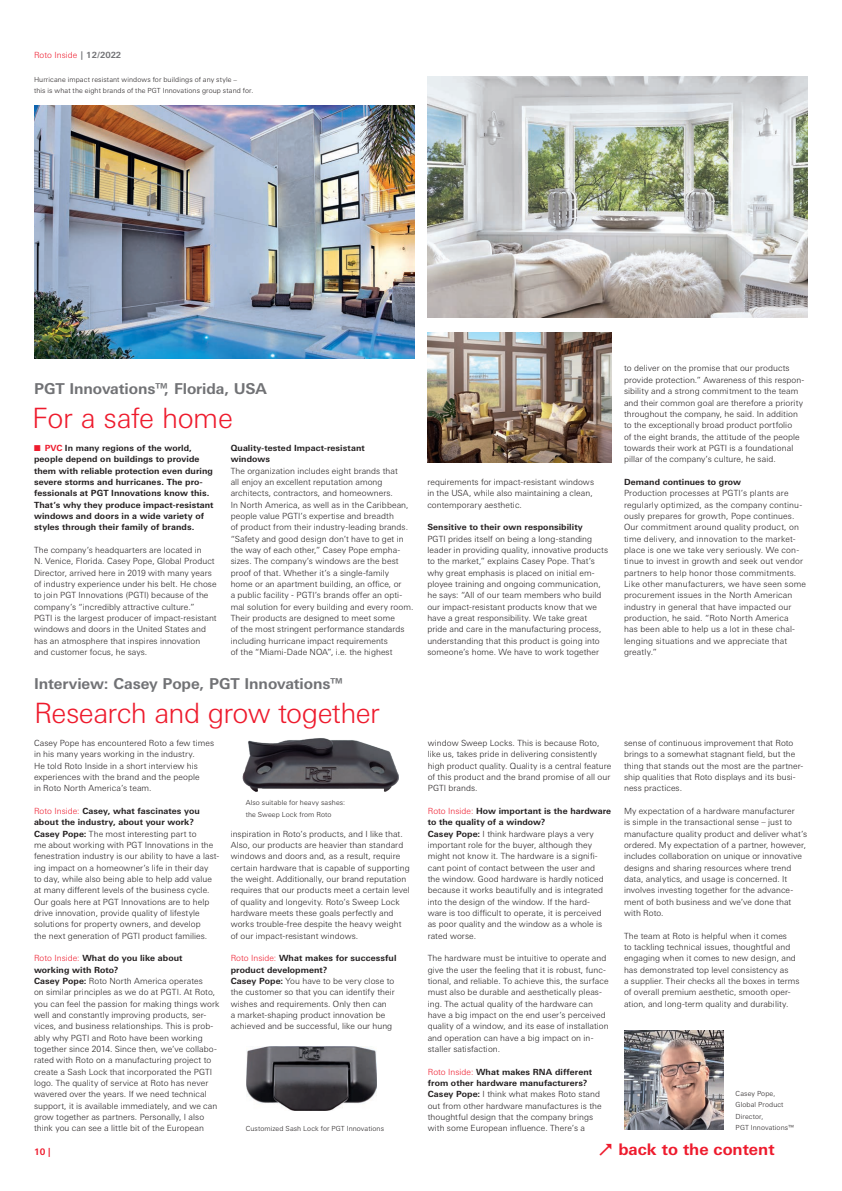
<style>
.page{position:relative;width:842px;height:1191px;background:#fff}
.page>*{position:absolute;margin:0;border:0;box-sizing:border-box;transform-origin:0 0}
.t1{font:300 28px "Univers Next W1 G";letter-spacing:-.02em;color:#ee1b2d}
.t2{font:700 16px "Univers Next W1 G";color:#ee1b2d}
.t3{font:700 15px "Univers Next W1 G";letter-spacing:-.005em;color:#717275}
.t4{font:700 9px "Univers Next W1 G";color:#ee1b2d}
.t5{font:300 8.5px/11.3px "Univers Next W1 G";letter-spacing:.01em;color:#231f20}
.t6{font:700 8.5px/11.3px "Univers Next W1 G";letter-spacing:.01em;color:#231f20}
.t7{font:300 8.5px "Univers Next W1 G";color:#ee1b2d}
.t8{font:300 7px/11.3px "Univers Next W1 G";letter-spacing:.015em;color:#231f20}
.s1{font-weight:700;color:#717275}
.s2{color:#ee1b2d}
.s3{font-weight:700}
</style>
<div class="page">
<img style="left:428px;top:332px;width:183px;height:131px">
<img style="left:34px;top:106px;width:381px;height:252px">
<img style="left:247px;top:1047px;width:129px;height:63px">
<img style="left:242px;top:738px;width:156px;height:54px">
<img style="left:428px;top:77px;width:380px;height:240px">
<img style="left:624px;top:1030px;width:99px;height:99px">
<p class="t7" style="left:34px;top:50px;width:89px">Roto Inside <span class="s1">| 12/2022</span></p>
<p class="t8" style="left:34px;top:74px;width:221px">Hurricane impact resistant windows for buildings of any style –<br>this is what the eight brands of the PGT Innovations group stand for.</p>
<h3 class="t3" style="left:34px;top:380px;width:234px">PGT Innovations™, Florida, USA</h3>
<h1 class="t1" style="left:32px;top:402px;width:202px">For a safe home</h1>
<p class="t6" style="left:34px;top:442px;width:181px"><span class="s2">■ PVC</span> In many regions of the world, people depend on buildings to provide them with reliable protection even during severe storms and hurricanes. The pro&shy;fessionals at PGT Innovations know this.<br>That’s why they produce impact-resistant windows and doors in a wide variety of styles through their family of brands.</p>
<p class="t5" style="left:34px;top:544px;width:184px">The company’s headquarters are located in<br>N. Venice, Florida. Casey Pope, Global Product Director, arrived here in 2019 with many years of industry experience under his belt. He chose to join PGT Innovations (PGTI) because of the company’s “incredibly attractive culture.”<br>PGTI is the largest producer of impact-resistant windows and doors in the United States and has an atmosphere that inspires innovation and customer focus, he says.</p>
<p class="t6" style="left:231px;top:442px;width:136px">Quality-tested Impact-resistant windows</p>
<p class="t5" style="left:231px;top:465px;width:184px">The organization includes eight brands that<br>all enjoy an excellent reputation among architects, contractors, and homeowners.<br>In North America, as well as in the Caribbean, people value PGTI’s expertise and breadth<br>of product from their industry-leading brands. “Safety and good design don’t have to get in the way of each other,” Casey Pope empha&shy;sizes. The company’s windows are the best proof of that. Whether it’s a single-family home or an apartment building, an office, or<br>a public facility - PGTI’s brands offer an opti&shy;mal solution for every building and every room.<br>Their products are designed to meet some<br>of the most stringent performance standards including hurricane impact requirements<br>of the “Miami-Dade NOA”, i.e. the highest</p>
<p class="t5" style="left:427px;top:476px;width:168px">requirements for impact-resistant windows in the USA, while also maintaining a clean, contemporary aesthetic.</p>
<p class="t6" style="left:427px;top:521px;width:157px">Sensitive to their own responsibility</p>
<p class="t5" style="left:427px;top:533px;width:182px">PGTI prides itself on being a long-standing leader in providing quality, innovative products to the market,” explains Casey Pope. That’s why great emphasis is placed on initial em&shy;ployee training and ongoing communication, he says: “All of our team members who build our impact-resistant products know that we have a great responsibility. We take great pride and care in the manufacturing process, understanding that this product is going into someone’s home. We have to work together</p>
<h3 class="t3" style="left:34px;top:675px;width:311px">Interview: Casey Pope, PGT Innovations™</h3>
<h1 class="t1" style="left:34px;top:697px;width:347px">Research and grow together</h1>
<p class="t5" style="left:34px;top:737px;width:182px">Casey Pope has encountered Roto a few times in his many years working in the industry.<br>He told Roto Inside in a short interview his experiences with the brand and the people<br>in Roto North America’s team.</p>
<p class="t5" style="left:34px;top:805px;width:187px"><span class="s2">Roto Inside:</span> <span class="s3">Casey, what fascinates you about the industry, about your work?<br>Casey Pope:</span> The most interesting part to<br>me about working with PGT Innovations in the fenestration industry is our ability to have a last&shy;ing impact on a homeowner’s life in their day<br>to day, while also being able to help add value at many different levels of the business cycle.<br>Our goals here at PGT Innovations are to help drive innovation, provide quality of lifestyle solutions for property owners, and develop<br>the next generation of PGTI product families.</p>
<p class="t5" style="left:34px;top:952px;width:187px"><span class="s2">Roto Inside:</span> <span class="s3">What do you like about working with Roto?<br>Casey Pope:</span> Roto North America operates<br>on similar principles as we do at PGTI. At Roto, you can feel the passion for making things work well and constantly improving products, ser&shy;vices, and business relationships. This is prob&shy;ably why PGTI and Roto have been working together since 2014. Since then, we’ve collabo&shy;rated with Roto on a manufacturing project to create a Sash Lock that incorporated the PGTI logo. The quality of service at Roto has never wavered over the years. If we need technical support, it is available immediately, and we can grow together as partners. Personally, I also think you can see a little bit of the European</p>
<p class="t5" style="left:428px;top:737px;width:185px">window Sweep Locks. This is because Roto, like us, takes pride in delivering consistently high product quality. Quality is a central feature of this product and the brand promise of all our PGTI brands.</p>
<p class="t5" style="left:428px;top:805px;width:185px"><span class="s2">Roto Inside:</span> <span class="s3">How important is the hardware to the quality of a window?<br>Casey Pope:</span> I think hardware plays a very important role for the buyer, although they might not know it. The hardware is a signifi&shy;cant point of contact between the user and<br>the window. Good hardware is hardly noticed because it works beautifully and is integrated into the design of the window. If the hard-<br>ware is too difficult to operate, it is perceived as poor quality and the window as a whole is rated worse.</p>
<p class="t5" style="left:428px;top:952px;width:183px">The hardware must be intuitive to operate and give the user the feeling that it is robust, func&shy;tional, and reliable. To achieve this, the surface must also be durable and aesthetically pleas&shy;ing. The actual quality of the hardware can have a big impact on the end user’s perceived quality of a window, and its ease of installation and operation can have a big impact on in&shy;staller satisfaction.</p>
<p class="t5" style="left:428px;top:1066px;width:175px"><span class="s2">Roto Inside:</span> <span class="s3">What makes RNA different from other hardware manufacturers?<br>Casey Pope:</span> I think what makes Roto stand out from other hardware manufactures is the thoughtful design that the company brings</p>
<p class="t8" style="left:246px;top:797px;width:101px">Also suitable for heavy sashes: the Sweep Lock from Roto</p>
<p class="t5" style="left:231px;top:828px;width:181px">inspiration in Roto’s products, and I like that.<br>Also, our products are heavier than standard windows and doors and, as a result, require certain hardware that is capable of supporting the weight. Additionally, our brand reputation requires that our products meet a certain level of quality and longevity. Roto’s Sweep Lock hardware meets these goals perfectly and works trouble-free despite the heavy weight of our impact-resistant windows.</p>
<p class="t5" style="left:231px;top:952px;width:167px"><span class="s2">Roto Inside:</span> <span class="s3">What makes for successful product development?<br>Casey Pope:</span> You have to be very close to the customer so that you can identify their wishes and requirements. Only then can<br>a market-shaping product innovation be achieved and be successful, like our hung</p>
<p class="t8" style="left:246px;top:1123px;width:140px">Customized Sash Lock for PGT Innovations</p>
<p class="t5" style="left:428px;top:1122px;width:159px">with some European influence. There’s a</p>
<p class="t4" style="left:34px;top:1146px;width:18px">10 |</p>
<p class="t5" style="left:624px;top:363px;width:182px">to deliver on the promise that our products provide protection.” Awareness of this respon&shy;sibility and a strong commitment to the team and their common goal are therefore a priority throughout the company, he said. In addition to the exceptionally broad product portfolio<br>of the eight brands, the attitude of the people towards their work at PGTI is a foundational pillar of the company’s culture, he said.</p>
<p class="t6" style="left:624px;top:476px;width:119px">Demand continues to grow</p>
<p class="t5" style="left:624px;top:487px;width:184px">Production processes at PGTI’s plants are regularly optimized, as the company continu&shy;ously prepares for growth, Pope continues.<br>Our commitment around quality product, on time delivery, and innovation to the market&shy;place is one we take very seriously. We con&shy;tinue to invest in growth and seek out vendor partners to help honor those commitments.<br>Like other manufacturers, we have seen some procurement issues in the North American industry in general that have impacted our production, he said. “Roto North America<br>has been able to help us a lot in these chal&shy;lenging situations and we appreciate that greatly.”</p>
<p class="t5" style="left:624px;top:737px;width:181px">sense of continuous improvement that Roto brings to a somewhat stagnant field, but the thing that stands out the most are the partner&shy;ship qualities that Roto displays and its busi&shy;ness practices.</p>
<p class="t5" style="left:624px;top:805px;width:185px">My expectation of a hardware manufacturer<br>is simple in the transactional sense – just to manufacture quality product and deliver what’s ordered. My expectation of a partner, however, includes collaboration on unique or innovative designs and sharing resources where trend data, analytics, and usage is concerned. It involves investing together for the advance&shy;ment of both business and we’ve done that with Roto.</p>
<p class="t5" style="left:624px;top:930px;width:177px">The team at Roto is helpful when it comes<br>to tackling technical issues, thoughtful and engaging when it comes to new design, and has demonstrated top level consistency as<br>a supplier. Their checks all the boxes in terms of overall premium aesthetic, smooth oper&shy;ation, and long-term quality and durability.</p>
<p class="t8" style="left:736px;top:1087px;width:60px">Casey Pope,<br>Global Product<br>Director,<br>PGT Innovations™</p>
<h2 class="t2" style="left:618px;top:1139px;width:158px">back to the content</h2>
</div>
